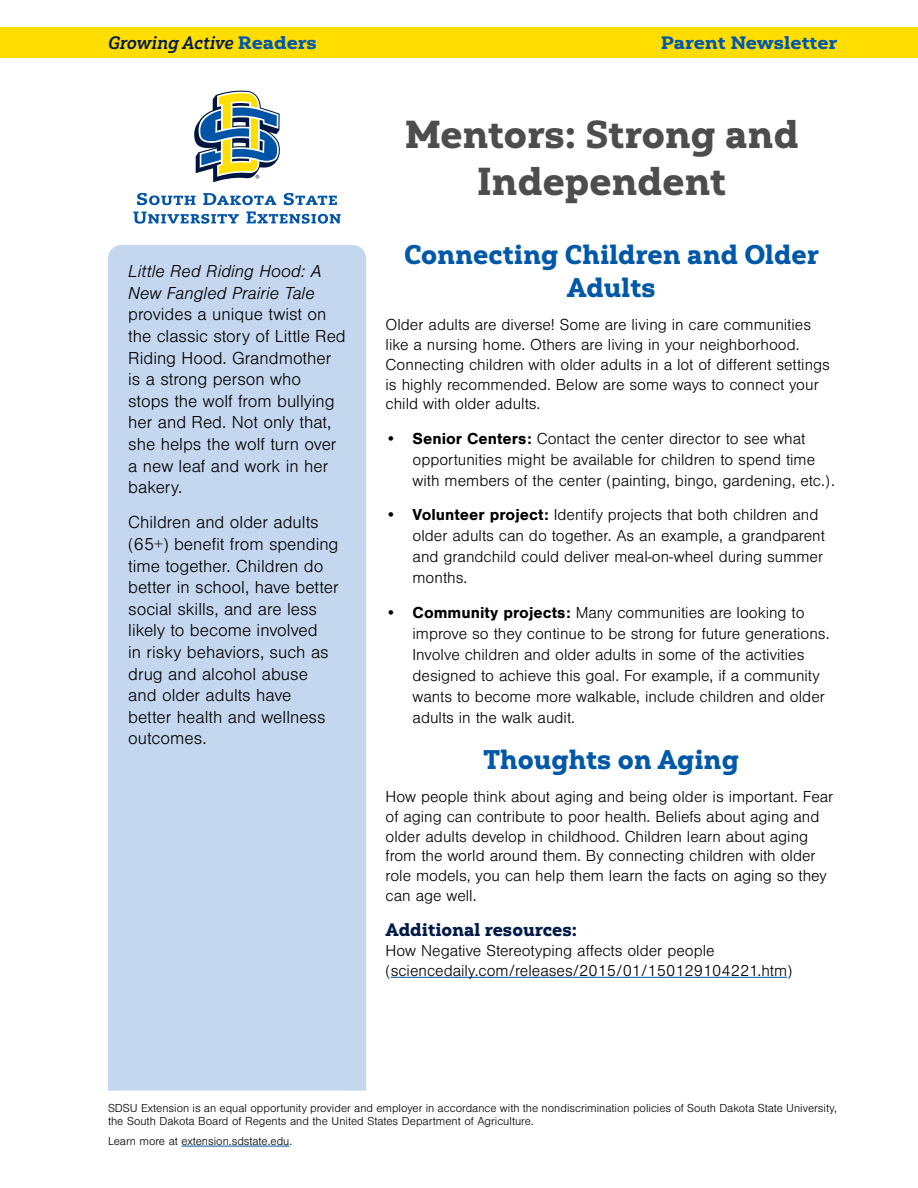
<style>
.page{position:relative;width:918px;height:1188px;background:#fff}
.page>*{position:absolute;margin:0;border:0;box-sizing:border-box;transform-origin:0 0}
.H2-ParentNewsletter{font:39px/46.8px "Yorkten Slab Nor Bla";color:#4d4d4f;text-align:center}
.H3-Newsletter-Headin{font:27px/32.4px "Yorkten Slab Nor Bla";color:#0058a9;text-align:center}
.P-BodyCopy{font:300 18px/21.6px "Nimbus San";color:#000}
.t1{font:18px "Yorkten Slab Nor Bol It";color:#001b49}
.H3-Activity-Heading{font:18px "Yorkten Slab Nor Bla";color:#001b49}
.t2{font:900 expanded 18px "Yorkten Slab";color:#0058a9}
.P-NewsletterText-Spa{font:300 16.5px/21px "Nimbus San";color:#000}
.P-NewsletterText{font:300 16.5px/19.8px "Nimbus San";color:#000}
.P-NewsletterText-NoS{font:300 16.5px/19.8px "Nimbus San";color:#000}
.P-NDS{font:300 12px/13.2px "Nimbus San";color:#000}
.s1{font-family:"Yorkten Slab";font-weight:900;font-stretch:expanded;color:#0058a9}
.s2{font-style:italic}
.s3{font-weight:700}
</style>
<div class="page">
<div style="left:0;top:27px;width:918px;height:30px;background:#fd0"></div>
<svg style="left:194px;top:91px;width:86px;height:91px"></svg>
<svg style="left:137px;top:193px;width:58px;height:12px"></svg>
<svg style="left:203px;top:193px;width:73px;height:12px"></svg>
<svg style="left:284px;top:193px;width:53px;height:12px"></svg>
<svg style="left:246px;top:211px;width:95px;height:13px"></svg>
<svg style="left:133px;top:212px;width:106px;height:12px"></svg>
<div style="left:108px;top:245px;width:258px;height:846px;background:#c4d7ef"></div>
<hr style="left:391px;top:977px;width:396px;height:1px;background:#0058a9">
<hr style="left:181px;top:1146px;width:108px;height:1px;background:#0058a9">
<p class="t1" style="left:108px;top:31px;width:210px">Growing Active <span class="s1">Readers</span></p>
<p class="t2" style="left:661px;top:31px;width:178px">Parent Newsletter</p>
<p class="P-BodyCopy" style="left:128px;top:261px;width:219px"><span class="s2">Little Red Riding Hood: A<br>New Fangled Prairie Tale </span>provides a unique twist on the classic story of Little Red<br>Riding Hood. Grandmother is a strong person who stops the wolf from bullying her and Red. Not only that, she helps the wolf turn over a new leaf and work in her bakery.</p>
<p class="P-BodyCopy" style="left:128px;top:512px;width:212px">Children and older adults (65+) benefit from spending time together. Children do better in school, have better social skills, and are less likely to become involved<br>in risky behaviors, such as drug and alcohol abuse and older adults have better health and wellness outcomes.</p>
<h2 class="H2-ParentNewsletter" style="left:404px;top:110px;width:396px">Mentors: Strong and<br>Independent</h2>
<h3 class="H3-Newsletter-Headin" style="left:404px;top:238px;width:416px">Connecting Children and Older<br>Adults</h3>
<p class="P-NewsletterText" style="left:386px;top:315px;width:446px">Older adults are diverse! Some are living in care communities like a nursing home. Others are living in your neighborhood.<br>Connecting children with older adults in a lot of different settings is highly recommended. Below are some ways to connect your child with older adults.</p>
<p class="P-NewsletterText-Spa" style="left:413px;top:428px;width:424px;text-indent:-27px">• <span class="s3">Senior Centers:</span> Contact the center director to see what opportunities might be available for children to spend time with members of the center (painting, bingo, gardening, etc.).</p>
<p class="P-NewsletterText-Spa" style="left:413px;top:505px;width:414px;text-indent:-27px">• <span class="s3">Volunteer project:</span> Identify projects that both children and older adults can do together. As an example, a grandparent and grandchild could deliver meal-on-wheel during summer months.</p>
<p class="P-NewsletterText-Spa" style="left:413px;top:602px;width:419px;text-indent:-27px">• <span class="s3">Community projects:</span> Many communities are looking to improve so they continue to be strong for future generations.<br>Involve children and older adults in some of the activities designed to achieve this goal. For example, if a community wants to become more walkable, include children and older adults in the walk audit.</p>
<h3 class="H3-Newsletter-Headin" style="left:484px;top:743px;width:257px">Thoughts on Aging</h3>
<p class="P-NewsletterText-Spa" style="left:386px;top:787px;width:449px;line-height:19.8px">How people think about aging and being older is important. Fear of aging can contribute to poor health. Beliefs about aging and older adults develop in childhood. Children learn about aging from the world around them. By connecting children with older role models, you can help them learn the facts on aging so they can age well.</p>
<h3 class="H3-Activity-Heading" style="left:386px;top:919px;width:193px">Additional resources:</h3>
<p class="P-NewsletterText-NoS" style="left:386px;top:941px;width:408px">How Negative Stereotyping affects older people (sciencedaily.com/releases/2015/01/150129104221.htm)</p>
<p class="P-NDS" style="left:108px;top:1102px;width:730px">SDSU Extension is an equal opportunity provider and employer in accordance with the nondiscrimination policies of South Dakota State University, the South Dakota Board of Regents and the United States Department of Agriculture.</p>
<p class="P-NDS" style="left:108px;top:1135px;width:186px">Learn more at extension.sdstate.edu.</p>
</div>
